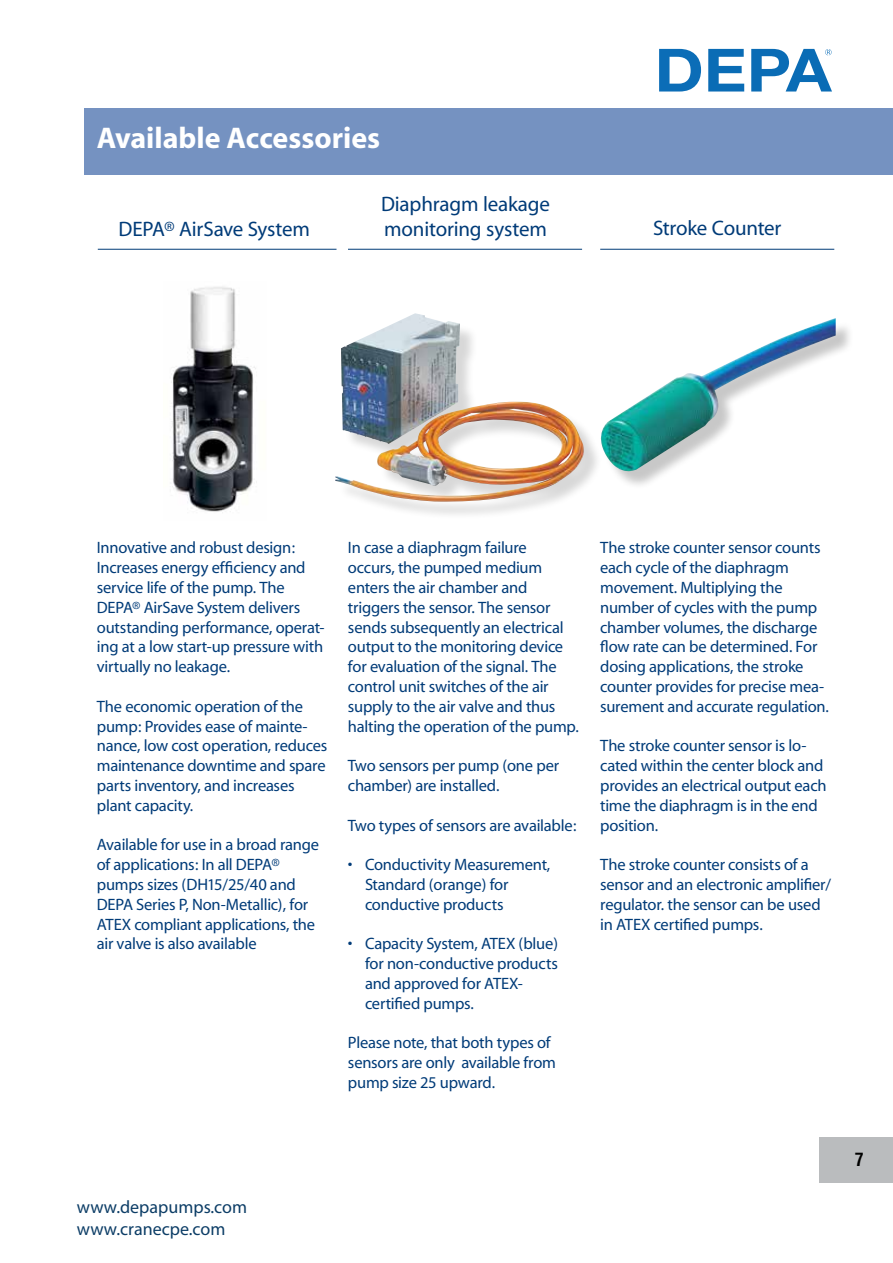
<style>
.page{position:relative;width:893px;height:1263px;background:#fff}
.page>*{position:absolute;margin:0;border:0;box-sizing:border-box;transform-origin:0 0}
.t1{font:700 30px "Myriad";color:#fff}
.t2{font:21px/25.2px "Myriad";letter-spacing:-.01em;color:#003b78}
.t3{font:18px/21.6px "Myriad Pro";color:#0c3d66}
.t4{font:700 condensed 18px "Helvetica";color:#000}
.t5{font:16.5px/19.8px "Myriad";letter-spacing:-.015em;color:#003b78}
</style>
<div class="page">
<div style="left:820px;top:1137px;width:73px;height:46px;background:#babcbe"></div>
<div style="left:85px;top:109px;width:808px;height:66px;background:#7592c1"></div>
<svg style="left:659px;top:49px;width:42px;height:43px"></svg>
<svg style="left:708px;top:49px;width:36px;height:43px"></svg>
<svg style="left:751px;top:49px;width:81px;height:43px"></svg>
<img style="left:171px;top:286px;width:86px;height:226px">
<div style="left:603px;top:321px;width:252px;height:169px;background:#000;opacity:.22"></div>
<img style="left:602px;top:318px;width:234px;height:157px">
<div style="left:338px;top:316px;width:264px;height:204px;background:#000;opacity:.16"></div>
<img style="left:335px;top:313px;width:251px;height:189px">
<hr style="left:348px;top:249px;width:234px;height:1px;background:#003b78">
<hr style="left:98px;top:249px;width:238px;height:1px;background:#003b78">
<hr style="left:600px;top:249px;width:234px;height:1px;background:#003b78">
<h1 class="t1" style="left:97px;top:123px;width:285px">Available Accessories</h1>
<p class="t2" style="left:119px;top:217px;width:193px">DEPA® AirSave System</p>
<p class="t2" style="left:381px;top:192px;width:170px">Diaphragm leakage monitoring system</p>
<p class="t2" style="left:653px;top:217px;width:130px">Stroke Counter</p>
<p class="t5" style="left:97px;top:539px;width:229px">Innovative and robust design:<br>Increases energy efficiency and service life of the pump. The<br>DEPA® AirSave System delivers outstanding performance, operat&shy;ing at a low start-up pressure with virtually no leakage.</p>
<p class="t5" style="left:97px;top:697px;width:232px">The economic operation of the pump: Provides ease of mainte&shy;nance, low cost operation, reduces maintenance downtime and spare parts inventory, and increases plant capacity.</p>
<p class="t5" style="left:97px;top:836px;width:224px">Available for use in a broad range of applications: In all DEPA® pumps sizes (DH15/25/40 and<br>DEPA Series P, Non-Metallic), for<br>ATEX compliant applications, the air valve is also available</p>
<p class="t5" style="left:348px;top:539px;width:232px">In case a diaphragm failure<br>occurs, the pumped medium enters the air chamber and triggers the sensor. The sensor sends subsequently an electrical output to the monitoring device for evaluation of the signal. The control unit switches of the air supply to the air valve and thus halting the operation of the pump.</p>
<p class="t5" style="left:348px;top:756px;width:213px">Two sensors per pump (one per chamber) are installed.</p>
<p class="t5" style="left:348px;top:816px;width:230px">Two types of sensors are available:</p>
<p class="t5" style="left:365px;top:855px;width:187px;text-indent:-17px">• Conductivity Measurement,<br>Standard (orange) for conductive products</p>
<p class="t5" style="left:365px;top:935px;width:195px;text-indent:-17px">• Capacity System, ATEX (blue) for non-conductive products and approved for ATEX&shy;certified pumps.</p>
<p class="t5" style="left:348px;top:1034px;width:209px">Please note, that both types of sensors are only available from pump size 25 upward.</p>
<p class="t5" style="left:600px;top:539px;width:230px">The stroke counter sensor counts each cycle of the diaphragm movement. Multiplying the number of cycles with the pump chamber volumes, the discharge flow rate can be determined. For dosing applications, the stroke counter provides for precise mea&shy;surement and accurate regulation.</p>
<p class="t5" style="left:600px;top:737px;width:228px">The stroke counter sensor is lo&shy;cated within the center block and provides an electrical output each time the diaphragm is in the end position.</p>
<p class="t5" style="left:600px;top:855px;width:232px">The stroke counter consists of a sensor and an electronic amplifier/ regulator. the sensor can be used in ATEX certified pumps.</p>
<p class="t3" style="left:77px;top:1196px;width:172px">www.depapumps.com www.cranecpe.com</p>
<p class="t4" style="left:855px;top:1148px;width:10px">7</p>
</div>
